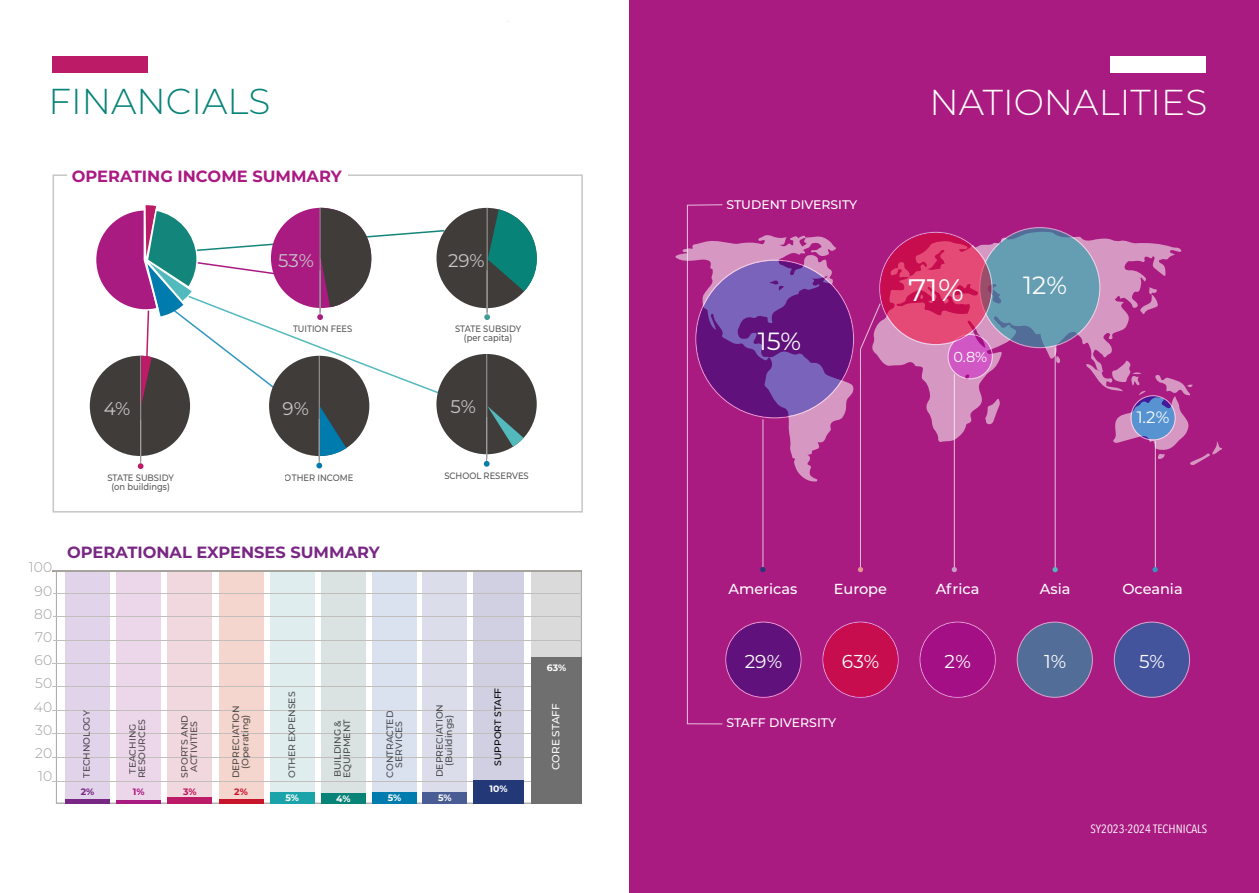
<style>
.page{position:relative;width:1259px;height:893px;background:#fff}
.page>*{position:absolute;margin:0;border:0;box-sizing:border-box;transform-origin:0 0}
.t1{font:300 36px "Montserrat";color:#fff}
.t2{font:300 36px "Montserrat";color:#078378}
.t3{font:31.05px "Montserrat";color:#fff}
.t4{font:24.9px "Montserrat";color:#fff}
.t5{font:18.6px "Montserrat";color:#fff}
.t6{font:18.3px "Montserrat";color:#c6c6c6}
.t7{font:16.5px "Montserrat";color:#fff}
.t8{font:700 16.2px "Montserrat";color:#792784}
.t9{font:700 16.2px "Montserrat";color:#aa1a82}
.t10{font:500 14.55px "Montserrat";color:#fff}
.t11{font:14.55px "Montserrat";color:#fff}
.t12{font:300 13.95px/23.2px "Montserrat";color:#9d9d9c;text-align:right}
.t13{font:500 12.45px "Montserrat";color:#fff}
.t14{font:12px "Avenir Next Condensed";color:#fff;scale:1.04 1}
.t15{font:500 10.5px "Montserrat";color:#fff}
.t16{font:500 9.3px/9.3px "Montserrat";color:#575756;text-align:center}
.t17{font:500 9.3px/9.1px "Montserrat";color:#575756;text-align:center;scale:.9 1}
.t18{font:700 9.3px "Montserrat";color:#fff}
.t19{font:500 9.3px "Montserrat";color:#000}
.t20{font:700 9.3px "Montserrat";color:#792784}
.t21{font:700 9.3px "Montserrat";color:#aa1b82}
.t22{font:700 9.3px "Montserrat";color:#be155f}
.t23{font:700 9.3px "Montserrat";color:#c9152c}
</style>
<div class="page">
<div style="left:53px;top:174px;width:530px;height:339px;border:2px solid #c6c6c6"></div>
<div style="left:52px;top:57px;width:96px;height:16px;background:#bc1c67"></div>
<div style="left:629px;top:0;width:630px;height:893px;background:#aa1b82"></div>
<svg style="left:881px;top:231px;width:300px;height:211px"></svg>
<svg style="left:985px;top:398px;width:15px;height:26px"></svg>
<svg style="left:1139px;top:287px;width:19px;height:28px"></svg>
<svg style="left:1055px;top:356px;width:5px;height:7px"></svg>
<svg style="left:1086px;top:361px;width:136px;height:104px"></svg>
<svg style="left:1131px;top:396px;width:44px;height:44px"></svg>
<div style="left:1130px;top:395px;width:45px;height:45px;border:1px solid #fff;border-radius:50%"></div>
<svg style="left:948px;top:334px;width:44px;height:45px"></svg>
<div style="left:947px;top:334px;width:46px;height:45px;border:1px solid #fff;border-radius:50%"></div>
<svg style="left:979px;top:228px;width:120px;height:120px;fill:#659eb3"></svg>
<svg style="left:879px;top:232px;width:113px;height:113px;fill:#e54a76"></svg>
<hr style="left:954px;top:374px;width:1px;height:196px;background:#fff">
<svg style="left:951px;top:567px;width:6px;height:5px"></svg>
<hr style="left:1054px;top:347px;width:1px;height:223px;background:#fff">
<svg style="left:1052px;top:567px;width:5px;height:5px"></svg>
<hr style="left:1154px;top:442px;width:2px;height:128px;background:#fff">
<svg style="left:1152px;top:567px;width:5px;height:5px"></svg>
<svg style="left:823px;top:622px;width:75px;height:75px"></svg>
<div style="left:920px;top:622px;width:75px;height:75px;background:#a40f85;border-radius:50%"></div>
<div style="left:919px;top:622px;width:76px;height:76px;border:1px solid #fff;border-radius:50%"></div>
<div style="left:1017px;top:622px;width:75px;height:75px;background:#536d99;border-radius:50%"></div>
<div style="left:1016px;top:622px;width:76px;height:76px;border:1px solid #fff;border-radius:50%"></div>
<div style="left:1114px;top:622px;width:75px;height:75px;background:#44549c;border-radius:50%"></div>
<div style="left:1114px;top:622px;width:76px;height:76px;border:1px solid #fff;border-radius:50%"></div>
<svg style="left:675px;top:204px;width:206px;height:521px"></svg>
<div style="left:1110px;top:57px;width:95px;height:16px;background:#fff"></div>
<svg style="left:56px;top:570px;width:526px;height:234px"></svg>
<hr style="left:52px;top:663px;width:529px;height:1px;background:#c2bebb">
<hr style="left:52px;top:686px;width:529px;height:1px;background:#c2bebb">
<hr style="left:52px;top:710px;width:529px;height:1px;background:#c2bebb">
<hr style="left:52px;top:733px;width:529px;height:1px;background:#c2bebb">
<hr style="left:52px;top:757px;width:529px;height:1px;background:#c2bebb">
<hr style="left:52px;top:780px;width:529px;height:1px;background:#c2bebb">
<hr style="left:53px;top:593px;width:528px;height:1px;background:#c2bebb">
<hr style="left:53px;top:616px;width:528px;height:1px;background:#c2bebb">
<hr style="left:53px;top:640px;width:528px;height:1px;background:#c2bebb">
<div style="left:65px;top:799px;width:45px;height:5px;background:#792784"></div>
<hr style="left:116px;top:801px;width:45px;height:3px;background:#aa1b82">
<div style="left:167px;top:797px;width:45px;height:7px;background:#bc1c67"></div>
<div style="left:219px;top:799px;width:44px;height:5px;background:#c9152c"></div>
<div style="left:270px;top:792px;width:45px;height:12px;background:#1aa4a9"></div>
<div style="left:321px;top:794px;width:45px;height:10px;background:#078378"></div>
<div style="left:372px;top:792px;width:45px;height:12px;background:#007bad"></div>
<div style="left:473px;top:780px;width:51px;height:24px;background:#233877"></div>
<hr style="left:52px;top:570px;width:529px;height:1px;background:#a7a4a0">
<div style="left:531px;top:657px;width:51px;height:147px;background:#706f6f"></div>
<div style="left:422px;top:792px;width:45px;height:12px;background:#4a5c94"></div>
<div style="left:90px;top:356px;width:100px;height:100px;background:#403c3a;border-radius:50%"></div>
<hr style="left:319px;top:419px;width:1px;height:44px;background:#9d9d9c">
<svg style="left:316px;top:463px;width:6px;height:5px"></svg>
<hr style="left:140px;top:356px;width:1px;height:105px;background:#929292">
<hr style="left:140px;top:420px;width:1px;height:43px;background:#9d9d9c">
<svg style="left:138px;top:463px;width:5px;height:6px"></svg>
<div style="left:436px;top:208px;width:101px;height:100px;background:#403c3a;border-radius:50%"></div>
<hr style="left:486px;top:271px;width:2px;height:43px;background:#9d9d9c">
<svg style="left:484px;top:314px;width:6px;height:6px"></svg>
<svg style="left:488px;top:209px;width:49px;height:82px"></svg>
<hr style="left:486px;top:208px;width:2px;height:104px;background:#929292">
<div style="left:436px;top:354px;width:101px;height:100px;background:#403c3a;border-radius:50%"></div>
<hr style="left:486px;top:354px;width:1px;height:105px;background:#929292">
<hr style="left:486px;top:417px;width:1px;height:44px;background:#9d9d9c">
<svg style="left:484px;top:461px;width:5px;height:6px"></svg>
<svg style="left:487px;top:406px;width:36px;height:41px"></svg>
<div style="left:96px;top:210px;width:100px;height:100px;background:#aa1b82;border-radius:50%"></div>
<div style="left:67px;top:166px;width:280px;height:18px;background:#fff"></div>
<svg style="left:141px;top:205px;width:331px;height:251px"></svg>
<h1 class="t2" style="left:48px;top:77px;width:223px">FINANCIALS</h1>
<h1 class="t1" style="left:929px;top:78px;width:279px">NATIONALITIES</h1>
<h3 class="t9" style="left:72px;top:164px;width:272px">OPERATING INCOME SUMMARY</h3>
<h3 class="t6" style="left:278px;top:248px;width:37px">53%</h3>
<p class="t17" style="left:293px;top:323px;width:67px">TUITION FEES</p>
<h3 class="t6" style="left:448px;top:248px;width:38px">29%</h3>
<p class="t17" style="left:455px;top:323px;width:75px">STATE SUBSIDY (per capita)</p>
<h3 class="t6" style="left:104px;top:396px;width:28px">4%</h3>
<h3 class="t6" style="left:283px;top:396px;width:28px">9%</h3>
<h3 class="t6" style="left:450px;top:394px;width:27px">5%</h3>
<p class="t17" style="left:107px;top:472px;width:75px">STATE SUBSIDY (on buildings)</p>
<p class="t17" style="left:285px;top:472px;width:78px">OTHER INCOME</p>
<p class="t17" style="left:444px;top:471px;width:95px">SCHOOL RESERVES</p>
<h3 class="t12" style="left:29px;top:555px;width:25px">100<br>90<br>80<br>70<br>60<br>50<br>40<br>30<br>20<br>10</h3>
<h3 class="t8" style="left:67px;top:540px;width:314px">OPERATIONAL EXPENSES SUMMARY</h3>
<p class="t16" style="left:81px;top:778px;width:69px;rotate:-90deg">TECHNOLOGY</p>
<p class="t16" style="left:128px;top:778px;width:61px;rotate:-90deg">TEACHING<br>RESOURCES</p>
<p class="t16" style="left:180px;top:778px;width:64px;rotate:-90deg">SPORTS AND<br>ACTIVITIES</p>
<p class="t16" style="left:231px;top:778px;width:75px;rotate:-90deg">DEPRECIATION (Operating)</p>
<p class="t20" style="left:81px;top:785px;width:15px">2%</p>
<p class="t21" style="left:133px;top:785px;width:13px">1%</p>
<p class="t22" style="left:183px;top:785px;width:15px">3%</p>
<p class="t23" style="left:234px;top:785px;width:15px">2%</p>
<p class="t16" style="left:287px;top:778px;width:88px;rotate:-90deg">OTHER EXPENSES</p>
<p class="t16" style="left:332px;top:778px;width:60px;text-align:left;rotate:-90deg">BUILDING &amp;<br>EQUIPMENT</p>
<p class="t16" style="left:385px;top:777px;width:68px;rotate:-90deg">CONTRACTED<br>SERVICES</p>
<p class="t16" style="left:434px;top:777px;width:75px;rotate:-90deg">DEPRECIATION (Buildings)</p>
<p class="t18" style="left:285px;top:791px;width:15px">5%</p>
<p class="t18" style="left:388px;top:791px;width:15px">5%</p>
<p class="t18" style="left:336px;top:792px;width:16px">4%</p>
<p class="t18" style="left:438px;top:791px;width:15px">5%</p>
<p class="t19" style="left:491px;top:766px;width:80px;rotate:-90deg">SUPPORT STAFF</p>
<p class="t18" style="left:489px;top:782px;width:20px">10%</p>
<p class="t18" style="left:547px;top:661px;width:21px">63%</p>
<p class="t15" style="left:548px;top:770px;width:68px;rotate:-90deg">CORE STAFF</p>
<h3 class="t13" style="left:726px;top:196px;width:132px">STUDENT DIVERSITY</h3>
<h3 class="t4" style="left:758px;top:324px;width:45px">15%</h3>
<h2 class="t3" style="left:908px;top:269px;width:57px">71%</h2>
<h3 class="t4" style="left:1023px;top:268px;width:45px">12%</h3>
<h3 class="t11" style="left:953px;top:347px;width:35px">0.8%</h3>
<h3 class="t7" style="left:1136px;top:406px;width:34px">1.2%</h3>
<h3 class="t10" style="left:728px;top:579px;width:70px">Americas</h3>
<h3 class="t10" style="left:834px;top:579px;width:55px">Europe</h3>
<h3 class="t10" style="left:935px;top:579px;width:45px">Africa</h3>
<h3 class="t10" style="left:1040px;top:579px;width:32px">Asia</h3>
<h3 class="t10" style="left:1122px;top:579px;width:62px">Oceania</h3>
<h3 class="t5" style="left:744px;top:649px;width:39px">29%</h3>
<h3 class="t5" style="left:842px;top:649px;width:39px">63%</h3>
<h3 class="t5" style="left:944px;top:649px;width:28px">2%</h3>
<h3 class="t5" style="left:1044px;top:649px;width:24px">1%</h3>
<h3 class="t5" style="left:1139px;top:649px;width:27px">5%</h3>
<h3 class="t13" style="left:726px;top:714px;width:111px">STAFF DIVERSITY</h3>
<p class="t14" style="left:1090px;top:819px;width:114px">SY2023-2024 TECHNICALS</p>
</div>
